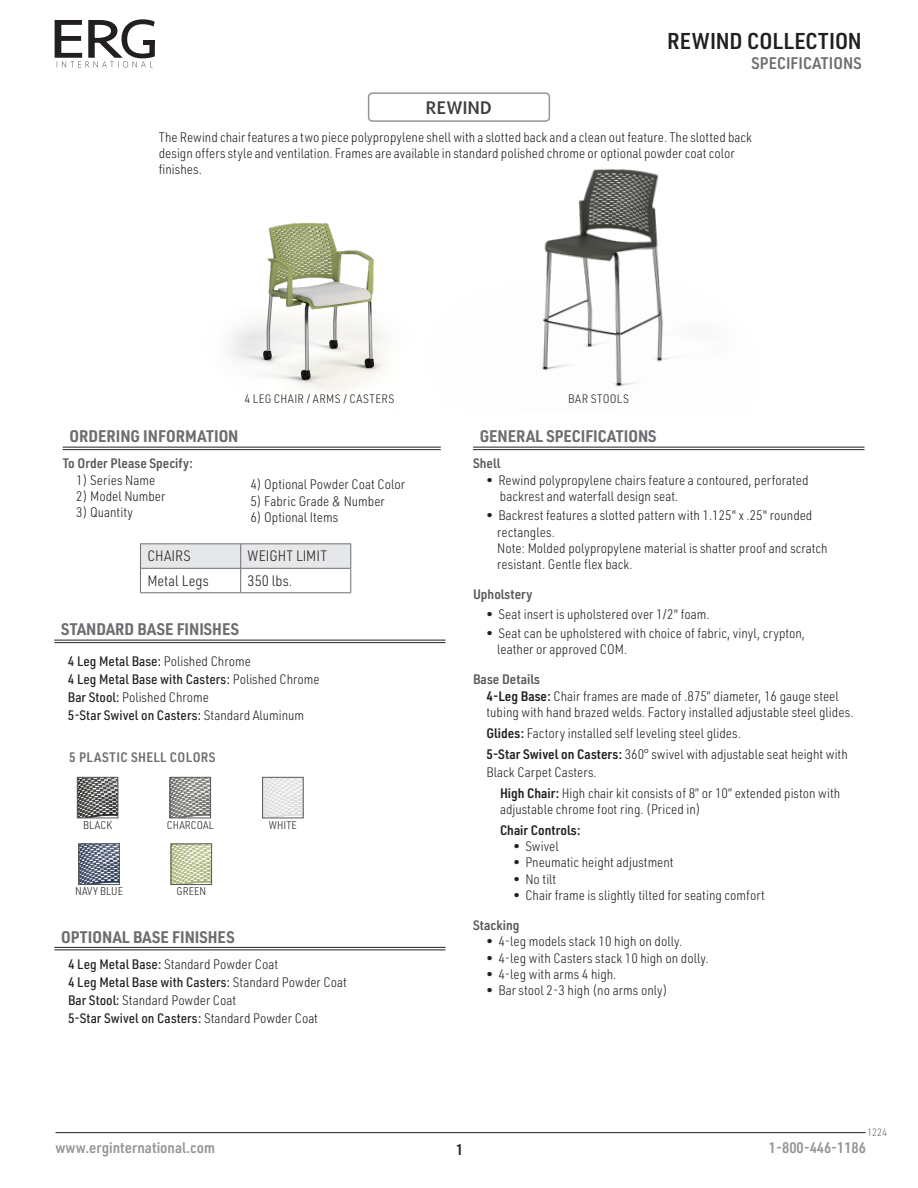
<style>
.page{position:relative;width:918px;height:1188px;background:#fff}
.page>*{position:absolute;margin:0;border:0;box-sizing:border-box;transform-origin:0 0}
.H_RT_PG_HEADER{font:600 22.5px "URWDIN Semi Cond";letter-spacing:.01em;color:#231f20}
.NEW_Subhead_rule_below{font:700 16.5px "URWDIN Semi Cond";color:#6c6d70}
.H_RT_PG_HEADER-2{font:600 16.5px "URWDIN Semi Cond";letter-spacing:.01em;color:#6c6d70}
.HLftPgModelHeader{font:700 16.5px "Euphemia UCAS";letter-spacing:.02em;color:#3e3e3f}
.t1{font:600 15px "URWDIN Semi Cond";color:#939598}
.t2{font:600 15px "URWDIN Semi Cond";color:#231f20}
.Price_Cols_ProdSpec{font:300 14.85px "URWDIN Semi Cond";color:#231f20}
.New_List_text{font:300 13.5px/16.2px "URWDIN Semi Cond";color:#231f20}
.New_Intro_text{font:300 13.5px/16.2px "URWDIN Semi Cond";color:#231f20}
.New_Subhead_9pt_80{font:300 13.5px/16.2px "URWDIN Semi Cond";color:#231f20}
.New_List_text-2{font:500 13.5px "URWDIN Semi Cond";color:#231f20}
.New_Subhead_9pt_80-2{font:600 13.5px "URWDIN Semi Cond";color:#57585a}
.NEW_Model___desc{font:600 13.5px "URWDIN Semi Cond";letter-spacing:.035em;color:#6c6d70}
.New_List_text-3{font:600 13.5px "URWDIN Semi Cond";color:#231f20}
.C_pictorial_specpg_text{font:300 12px "URWDIN Semi Cond";letter-spacing:.04em;color:#231f20}
.New_Table_description{font:300 10.95px "URWDIN Semi Cond";color:#231f20}
.t3{font:300 10.5px "URWDIN Semi Cond";color:#6c6d70}
.s1{font-weight:300}
.s2{font-weight:500}
.s3{font-weight:600}
</style>
<div class="page">
<img style="left:540px;top:169px;width:135px;height:218px">
<hr style="left:473px;top:447px;width:392px;height:1px;background:#231f20">
<hr style="left:473px;top:449px;width:392px;height:1px;background:#231f20">
<img style="left:229px;top:223px;width:157px;height:169px">
<hr style="left:63px;top:447px;width:378px;height:1px;background:#231f20">
<hr style="left:63px;top:449px;width:378px;height:1px;background:#231f20">
<div style="left:368px;top:92px;width:182px;height:30px;border:2px solid #939598;border-radius:4px"></div>
<svg style="left:140px;top:544px;width:211px;height:48px"></svg>
<hr style="left:140px;top:592px;width:101px;height:1px;background:#6c6d70">
<hr style="left:241px;top:592px;width:110px;height:1px;background:#6c6d70">
<hr style="left:54px;top:640px;width:391px;height:1px;background:#231f20">
<hr style="left:54px;top:642px;width:391px;height:1px;background:#231f20">
<hr style="left:54px;top:947px;width:391px;height:1px;background:#231f20">
<hr style="left:54px;top:950px;width:391px;height:1px;background:#231f20">
<hr style="left:56px;top:1132px;width:810px;height:1px;background:#231f20">
<svg style="left:54px;top:19px;width:101px;height:49px"></svg>
<div style="left:144px;top:40px;width:11px;height:5px;background:#231f20"></div>
<img style="left:79px;top:779px;width:37px;height:37px">
<div style="left:77px;top:777px;width:41px;height:41px;border:1px solid #57585a"></div>
<img style="left:172px;top:779px;width:37px;height:37px">
<div style="left:170px;top:777px;width:41px;height:41px;border:1px solid #57585a"></div>
<img style="left:264px;top:779px;width:38px;height:37px">
<div style="left:262px;top:777px;width:42px;height:41px;border:1px solid #57585a"></div>
<img style="left:173px;top:846px;width:37px;height:37px">
<div style="left:171px;top:844px;width:41px;height:41px;border:1px solid #57585a"></div>
<img style="left:80px;top:846px;width:38px;height:37px">
<div style="left:78px;top:844px;width:42px;height:41px;border:1px solid #57585a"></div>
<p class="H_RT_PG_HEADER" style="left:667px;top:26px;width:196px">REWIND COLLECTION</p>
<p class="H_RT_PG_HEADER-2" style="left:751px;top:52px;width:112px">SPECIFICATIONS</p>
<p class="HLftPgModelHeader" style="left:426px;top:95px;width:68px">REWIND</p>
<p class="New_Intro_text" style="left:159px;top:129px;width:595px">The Rewind chair features a two piece polypropylene shell with a slotted back and a clean out feature. The slotted back design offers style and ventilation. Frames are available in standard polished chrome or optional powder coat color finishes.</p>
<p class="C_pictorial_specpg_text" style="left:245px;top:391px;width:151px">4 LEG CHAIR / ARMS / CASTERS</p>
<p class="NEW_Subhead_rule_below" style="left:69px;top:425px;width:171px">ORDERING INFORMATION</p>
<p class="New_Subhead_9pt_80-2" style="left:63px;top:455px;width:132px">To Order Please Specify:</p>
<p class="New_Intro_text" style="left:76px;top:471px;width:81px">1) Series Name</p>
<p class="New_Intro_text" style="left:76px;top:488px;width:91px">2) Model Number</p>
<p class="New_Intro_text" style="left:76px;top:504px;width:58px">3) Quantity</p>
<p class="New_Intro_text" style="left:250px;top:476px;width:156px">4) Optional Powder Coat Color</p>
<p class="New_Intro_text" style="left:250px;top:492px;width:136px">5) Fabric Grade &amp; Number</p>
<p class="New_Intro_text" style="left:250px;top:508px;width:89px">6) Optional Items</p>
<p class="Price_Cols_ProdSpec" style="left:147px;top:546px;width:45px">CHAIRS</p>
<p class="Price_Cols_ProdSpec" style="left:248px;top:546px;width:81px">WEIGHT LIMIT</p>
<p class="Price_Cols_ProdSpec" style="left:147px;top:571px;width:63px">Metal Legs</p>
<p class="Price_Cols_ProdSpec" style="left:248px;top:571px;width:46px">350 lbs.</p>
<p class="NEW_Subhead_rule_below" style="left:61px;top:618px;width:180px">STANDARD BASE FINISHES</p>
<p class="New_List_text-2" style="left:68px;top:653px;width:185px">4 Leg Metal Base: <span class="s1">Polished Chrome</span></p>
<p class="New_List_text-2" style="left:68px;top:671px;width:253px">4 Leg Metal Base with Casters: <span class="s1">Polished Chrome</span></p>
<p class="New_List_text" style="left:68px;top:689px;width:143px"><span class="s2">Bar Stool:</span> Polished Chrome</p>
<p class="New_List_text-2" style="left:68px;top:707px;width:238px">5-Star Swivel on Casters: <span class="s1">Standard Aluminum</span></p>
<p class="NEW_Model___desc" style="left:69px;top:748px;width:148px">5 PLASTIC SHELL COLORS</p>
<p class="New_Table_description" style="left:83px;top:818px;width:30px">BLACK</p>
<p class="New_Table_description" style="left:167px;top:818px;width:48px">CHARCOAL</p>
<p class="New_Table_description" style="left:269px;top:818px;width:29px">WHITE</p>
<p class="New_Table_description" style="left:75px;top:884px;width:49px">NAVY BLUE</p>
<p class="New_Table_description" style="left:177px;top:884px;width:31px">GREEN</p>
<p class="NEW_Subhead_rule_below" style="left:61px;top:925px;width:175px">OPTIONAL BASE FINISHES</p>
<p class="New_List_text" style="left:68px;top:956px;width:211px"><span class="s2">4 Leg Metal Base:</span> Standard Powder Coat</p>
<p class="New_List_text-2" style="left:68px;top:974px;width:280px">4 Leg Metal Base with Casters: <span class="s1">Standard Powder Coat</span></p>
<p class="New_List_text" style="left:68px;top:992px;width:170px"><span class="s2">Bar Stool:</span> Standard Powder Coat</p>
<p class="New_List_text-2" style="left:68px;top:1010px;width:251px">5-Star Swivel on Casters: <span class="s1">Standard Powder Coat</span></p>
<p class="C_pictorial_specpg_text" style="left:568px;top:391px;width:62px">BAR STOOLS</p>
<p class="NEW_Subhead_rule_below" style="left:480px;top:425px;width:178px">GENERAL SPECIFICATIONS</p>
<p class="New_Subhead_9pt_80-2" style="left:473px;top:455px;width:29px">Shell</p>
<p class="New_Subhead_9pt_80" style="left:500px;top:471px;width:310px;text-indent:-13px">• Rewind polypropylene chairs feature a contoured, perforated backrest and waterfall design seat.</p>
<p class="New_List_text" style="left:497px;top:507px;width:317px;text-indent:-11px">• Backrest features a slotted pattern with 1.125" x .25" rounded rectangles.</p>
<p class="New_List_text" style="left:497px;top:539px;width:332px">Note: Molded polypropylene material is shatter proof and scratch resistant. Gentle flex back.</p>
<p class="New_Subhead_9pt_80-2" style="left:473px;top:585px;width:61px">Upholstery</p>
<p class="New_Subhead_9pt_80" style="left:487px;top:605px;width:225px">• Seat insert is upholstered over 1/2" foam.</p>
<p class="New_Subhead_9pt_80" style="left:497px;top:625px;width:309px;text-indent:-11px">• Seat can be upholstered with choice of fabric, vinyl, crypton, leather or approved COM.</p>
<p class="New_Subhead_9pt_80-2" style="left:473px;top:671px;width:68px">Base Details</p>
<p class="New_List_text" style="left:487px;top:687px;width:368px"><span class="s3">4-Leg Base:</span> Chair frames are made of .875” diameter, 16 gauge steel tubing with hand brazed welds. Factory installed adjustable steel glides.</p>
<p class="New_List_text" style="left:487px;top:725px;width:256px"><span class="s3">Glides:</span> Factory installed self leveling steel glides.</p>
<p class="New_List_text" style="left:487px;top:745px;width:363px;line-height:18px"><span class="s3">5-Star Swivel on Casters:</span> 360° swivel with adjustable seat height with<br>Black Carpet Casters.</p>
<p class="New_List_text" style="left:500px;top:785px;width:342px"><span class="s3">High Chair:</span> High chair kit consists of 8” or 10” extended piston with adjustable chrome foot ring. (Priced in)</p>
<p class="New_List_text-3" style="left:500px;top:821px;width:82px">Chair Controls:</p>
<p class="New_List_text" style="left:514px;top:838px;width:47px">• Swivel</p>
<p class="New_List_text" style="left:514px;top:854px;width:162px">• Pneumatic height adjustment</p>
<p class="New_List_text" style="left:514px;top:870px;width:44px">• No tilt</p>
<p class="New_List_text" style="left:514px;top:887px;width:253px">• Chair frame is slightly tilted for seating comfort</p>
<p class="New_Subhead_9pt_80-2" style="left:473px;top:916px;width:48px">Stacking</p>
<p class="New_List_text" style="left:487px;top:933px;width:197px">• 4-leg models stack 10 high on dolly.</p>
<p class="New_List_text" style="left:487px;top:949px;width:224px">• 4-leg with Casters stack 10 high on dolly.</p>
<p class="New_List_text" style="left:487px;top:965px;width:131px">• 4-leg with arms 4 high.</p>
<p class="New_List_text" style="left:487px;top:982px;width:182px">• Bar stool 2-3 high (no arms only)</p>
<p class="t3" style="left:867px;top:1125px;width:22px">1224</p>
<p class="t1" style="left:56px;top:1138px;width:161px">www.erginternational.com</p>
<p class="t1" style="left:769px;top:1138px;width:99px">1-800-446-1186</p>
<p class="t2" style="left:456px;top:1139px;width:9px">1</p>
</div>
